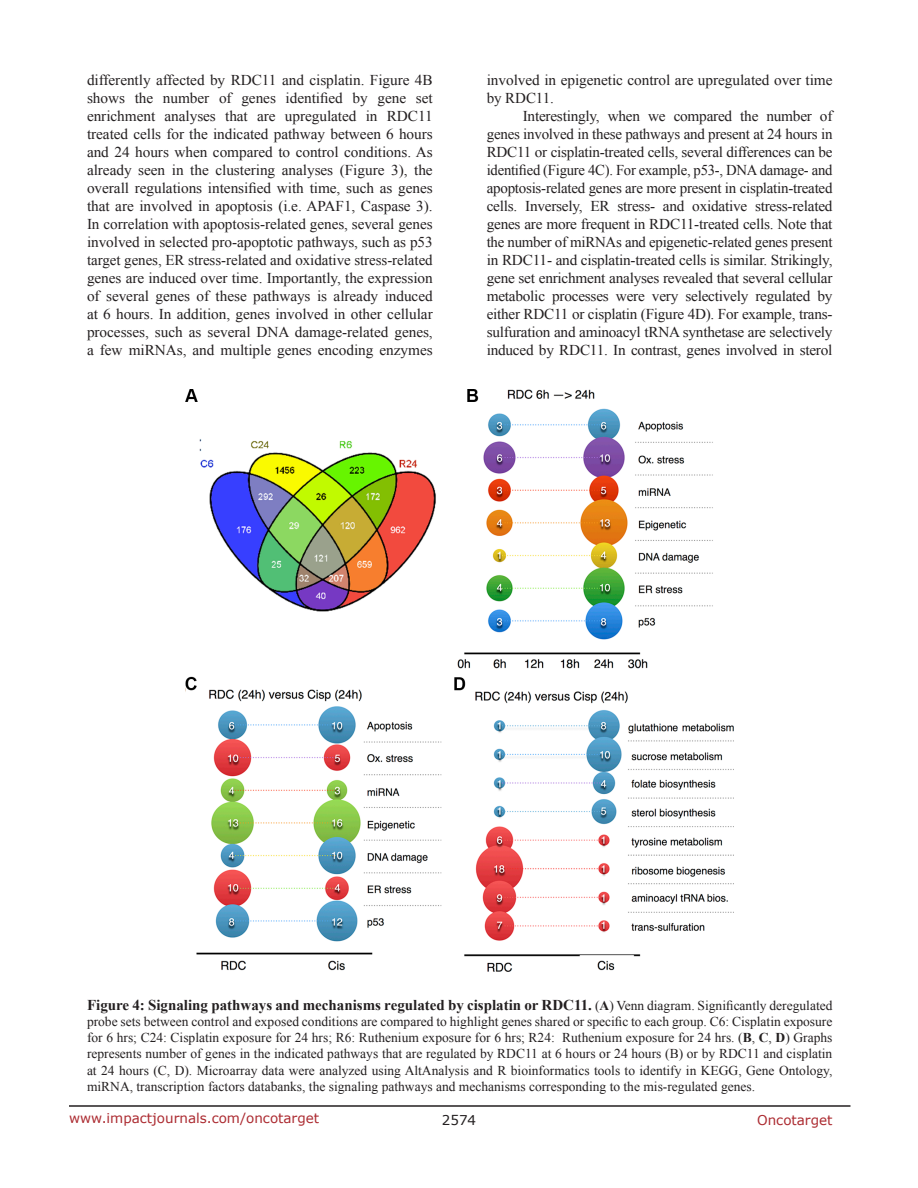
<style>
.page{position:relative;width:918px;height:1188px;background:#fff}
.page>*{position:absolute;margin:0;border:0;box-sizing:border-box;transform-origin:0 0}
.BodyText{font:15px/18px "Times New Roman";letter-spacing:-.005em;color:#231f20;text-align:justify}
.FigureText{font:700 15px "Times New Roman";color:#231f20}
.FigureText-2{font:13.5px/16.2px "Times New Roman";color:#231f20;text-align:justify}
.t1{font:13.5px "Verdana";color:#ac2b31}
.t2{font:13.5px "Verdana";color:#231f20}
.s1{font-weight:400;font-size:13.5px}
.s2{font-size:13.5px}
.s3{font-weight:700}
</style>
<div class="page">
<hr style="left:69px;top:1105px;width:781px;height:2px;background:#231f20">
<img style="left:186px;top:389px;width:548px;height:583px">
<p class="BodyText" style="left:87px;top:71px;width:347px">differently affected by RDC11 and cisplatin. Figure 4B shows the number of genes identified by gene set enrichment analyses that are upregulated in RDC11 treated cells for the indicated pathway between 6 hours and 24 hours when compared to control conditions. As already seen in the clustering analyses (Figure 3), the overall regulations intensified with time, such as genes that are involved in apoptosis (i.e. APAF1, Caspase 3).<br>In correlation with apoptosis-related genes, several genes involved in selected pro-apoptotic pathways, such as p53 target genes, ER stress-related and oxidative stress-related genes are induced over time. Importantly, the expression of several genes of these pathways is already induced at 6 hours. In addition, genes involved in other cellular processes, such as several DNA damage-related genes, a few miRNAs, and multiple genes encoding enzymes</p>
<p class="BodyText" style="left:487px;top:71px;width:347px">involved in epigenetic control are upregulated over time by RDC11.</p>
<p class="BodyText" style="left:487px;top:107px;width:347px;text-indent:36px">Interestingly, when we compared the number of genes involved in these pathways and present at 24 hours in RDC11 or cisplatin-treated cells, several differences can be identified (Figure 4C). For example, p53-, DNA damage- and apoptosis-related genes are more present in cisplatin-treated cells. Inversely, ER stress- and oxidative stress-related genes are more frequent in RDC11-treated cells. Note that the number of miRNAs and epigenetic-related genes present in RDC11- and cisplatin-treated cells is similar. Strikingly, gene set enrichment analyses revealed that several cellular metabolic processes were very selectively regulated by either RDC11 or cisplatin (Figure 4D). For example, trans&shy;sulfuration and aminoacyl tRNA synthetase are selectively induced by RDC11. In contrast, genes involved in sterol</p>
<p class="FigureText" style="left:87px;top:994px;width:747px">Figure 4: Signaling pathways and mechanisms regulated by cisplatin or RDC11. <span class="s1">(</span><span class="s2">A</span><span class="s1">) Venn diagram. Significantly deregulated</span></p>
<p class="FigureText-2" style="left:87px;top:1013px;width:747px">probe sets between control and exposed conditions are compared to highlight genes shared or specific to each group. C6: Cisplatin exposure for 6 hrs; C24: Cisplatin exposure for 24 hrs; R6: Ruthenium exposure for 6 hrs; R24: Ruthenium exposure for 24 hrs. (<span class="s3">B</span>, <span class="s3">C</span>, <span class="s3">D</span>) Graphs represents number of genes in the indicated pathways that are regulated by RDC11 at 6 hours or 24 hours (B) or by RDC11 and cisplatin at 24 hours (C, D). Microarray data were analyzed using AltAnalysis and R bioinformatics tools to identify in KEGG, Gene Ontology, miRNA, transcription factors databanks, the signaling pathways and mechanisms corresponding to the mis-regulated genes.</p>
<p class="t1" style="left:69px;top:1109px;width:252px">www.impactjournals.com/oncotarget</p>
<p class="t2" style="left:442px;top:1111px;width:36px">2574</p>
<p class="t1" style="left:757px;top:1111px;width:77px">Oncotarget</p>
</div>
